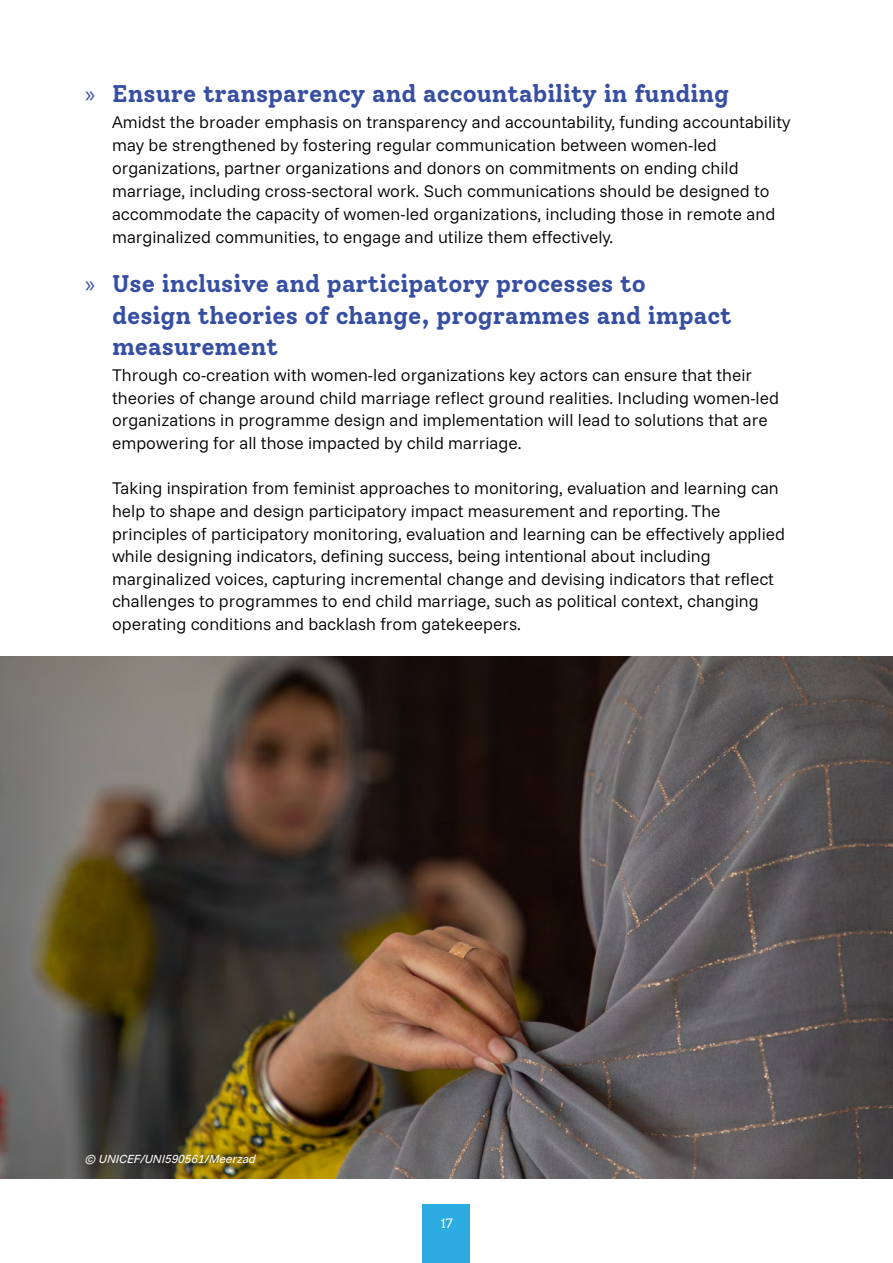
<style>
.page{position:relative;width:893px;height:1263px;background:#fff}
.page>*{position:absolute;margin:0;border:0;box-sizing:border-box;transform-origin:0 0}
.t1{font:700 24px/31.5px "Solway";color:#374fa2}
.t2{font:300 17.25px/22.6px "Funnel Sans";color:#000}
.t3{font:13.5px "Solway";color:#fff}
.t4{font:italic 300 12px "Funnel Sans";color:#fff}
.s1{font-family:"Myriad Pro";font-weight:400}
</style>
<div class="page">
<div style="left:423px;top:1204px;width:47px;height:59px;background:#2cace2"></div>
<img style="left:0;top:656px;width:893px;height:522px">
<h1 class="t1" style="left:85px;top:78px;width:645px"><span class="s1">»</span> Ensure transparency and accountability in funding</h1>
<p class="t2" style="left:112px;top:111px;width:680px">Amidst the broader emphasis on transparency and accountability, funding accountability may be strengthened by fostering regular communication between women-led organizations, partner organizations and donors on commitments on ending child marriage, including cross-sectoral work. Such communications should be designed to accommodate the capacity of women-led organizations, including those in remote and marginalized communities, to engage and utilize them effectively.</p>
<h1 class="t1" style="left:112px;top:268px;width:621px;text-indent:-27px"><span class="s1">»</span> Use inclusive and participatory processes to<br>design theories of change, programmes and impact measurement</h1>
<p class="t2" style="left:112px;top:364px;width:668px">Through co-creation with women-led organizations key actors can ensure that their theories of change around child marriage reflect ground realities. Including women-led organizations in programme design and implementation will lead to solutions that are empowering for all those impacted by child marriage.</p>
<p class="t2" style="left:112px;top:477px;width:675px">Taking inspiration from feminist approaches to monitoring, evaluation and learning can help to shape and design participatory impact measurement and reporting. The principles of participatory monitoring, evaluation and learning can be effectively applied while designing indicators, defining success, being intentional about including marginalized voices, capturing incremental change and devising indicators that reflect challenges to programmes to end child marriage, such as political context, changing operating conditions and backlash from gatekeepers.</p>
<p class="t4" style="left:85px;top:1152px;width:172px">© UNICEF/UNI590561/Meerzad</p>
<p class="t3" style="left:441px;top:1215px;width:14px">17</p>
</div>
